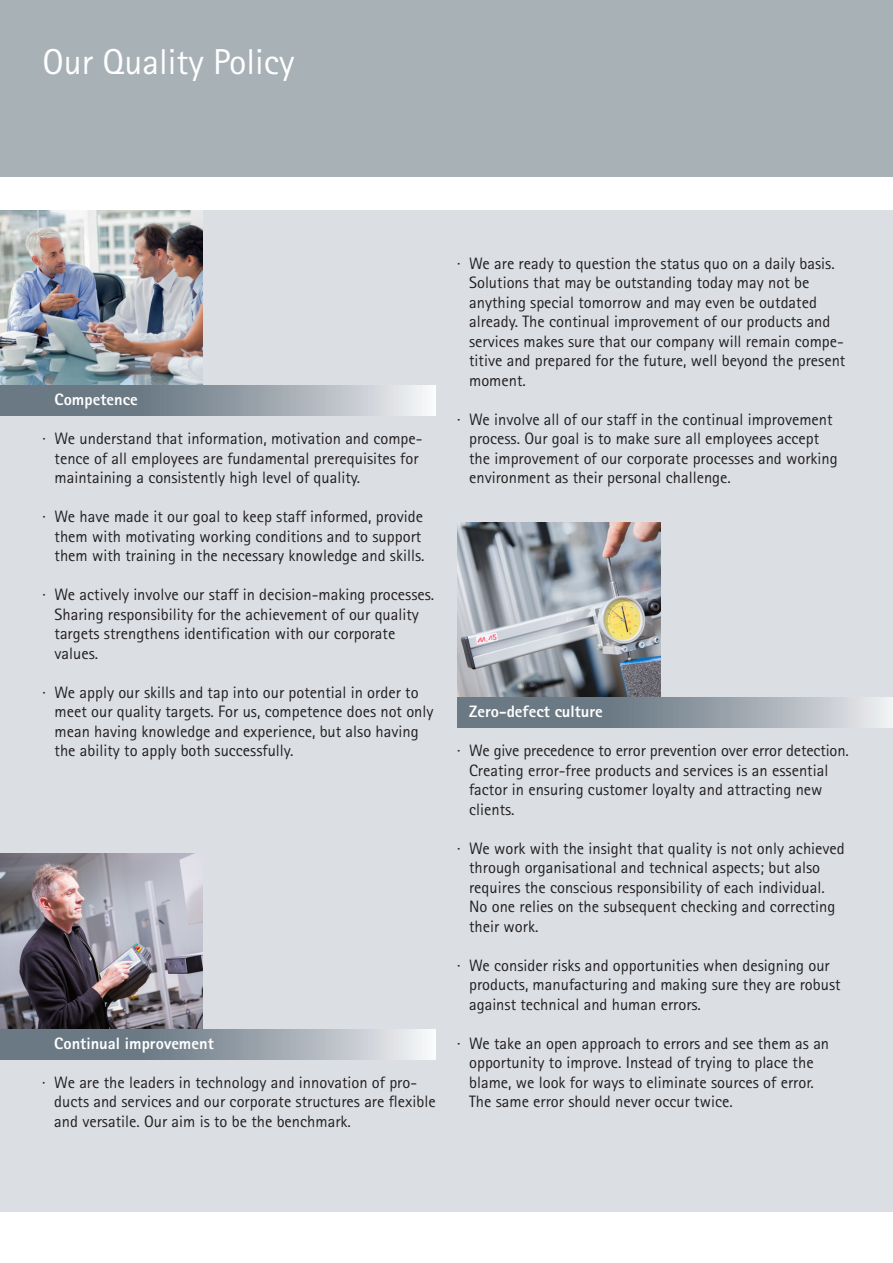
<style>
.page{position:relative;width:893px;height:1263px;background:#fff}
.page>*{position:absolute;margin:0;border:0;box-sizing:border-box;transform-origin:0 0}
.t1{font:36px "Rotis Sans Serif";color:#fff}
.t2{font:16.5px/19.5px "Rotis Sans Serif";color:#231f20}
.t3{font:800 16.5px "Rotis Sans Serif";color:#fff}
</style>
<div class="page">
<div style="left:0;top:210px;width:893px;height:1002px;background:#dbdfe3"></div>
<img style="left:0;top:210px;width:203px;height:175px">
<img style="left:0;top:854px;width:203px;height:175px">
<img style="left:457px;top:522px;width:203px;height:175px">
<div style="left:0;top:0;width:893px;height:176px;background:#a8b1b6"></div>
<svg style="left:0;top:385px;width:436px;height:30px;background:#96a0a8"></svg>
<svg style="left:0;top:1029px;width:436px;height:30px;background:#96a0a8"></svg>
<svg style="left:457px;top:697px;width:436px;height:30px;background:#919ca5"></svg>
<h1 class="t1" style="left:43px;top:40px;width:254px">Our Quality Policy</h1>
<p class="t3" style="left:55px;top:389px;width:85px">Competence</p>
<p class="t2" style="left:55px;top:429px;width:370px;text-indent:-12px">· We understand that information, motivation and compe&shy;tence of all employees are fundamental prerequisites for maintaining a consistently high level of quality.</p>
<p class="t2" style="left:55px;top:507px;width:371px;text-indent:-12px">· We have made it our goal to keep staff informed, provide them with motivating working conditions and to support them with training in the necessary knowledge and skills.</p>
<p class="t2" style="left:55px;top:585px;width:381px;text-indent:-12px">· We actively involve our staff in decision-making processes.<br>Sharing responsibility for the achievement of our quality targets strengthens identification with our corporate values.</p>
<p class="t2" style="left:55px;top:682px;width:381px;text-indent:-12px">· We apply our skills and tap into our potential in order to meet our quality targets. For us, competence does not only mean having knowledge and experience, but also having the ability to apply both successfully.</p>
<p class="t3" style="left:54px;top:1032px;width:161px">Continual improvement</p>
<p class="t2" style="left:54px;top:1072px;width:383px;text-indent:-12px">· We are the leaders in technology and innovation of pro&shy;ducts and services and our corporate structures are flexible and versatile. Our aim is to be the benchmark.</p>
<p class="t2" style="left:469px;top:253px;width:378px;text-indent:-12px">· We are ready to question the status quo on a daily basis.<br>Solutions that may be outstanding today may not be anything special tomorrow and may even be outdated already. The continual improvement of our products and services makes sure that our company will remain compe&shy;titive and prepared for the future, well beyond the present moment.</p>
<p class="t2" style="left:469px;top:409px;width:370px;text-indent:-12px">· We involve all of our staff in the continual improvement process. Our goal is to make sure all employees accept the improvement of our corporate processes and working environment as their personal challenge.</p>
<p class="t3" style="left:469px;top:701px;width:135px">Zero-defect culture</p>
<p class="t2" style="left:469px;top:741px;width:381px;text-indent:-12px">· We give precedence to error prevention over error detection.<br>Creating error-free products and services is an essential factor in ensuring customer loyalty and attracting new clients.</p>
<p class="t2" style="left:469px;top:838px;width:377px;text-indent:-12px">· We work with the insight that quality is not only achieved through organisational and technical aspects; but also requires the conscious responsibility of each individual.<br>No one relies on the subsequent checking and correcting their work.</p>
<p class="t2" style="left:469px;top:955px;width:373px;text-indent:-12px">· We consider risks and opportunities when designing our products, manufacturing and making sure they are robust against technical and human errors.</p>
<p class="t2" style="left:469px;top:1033px;width:362px;text-indent:-12px">· We take an open approach to errors and see them as an opportunity to improve. Instead of trying to place the blame, we look for ways to eliminate sources of error.<br>The same error should never occur twice.</p>
</div>
